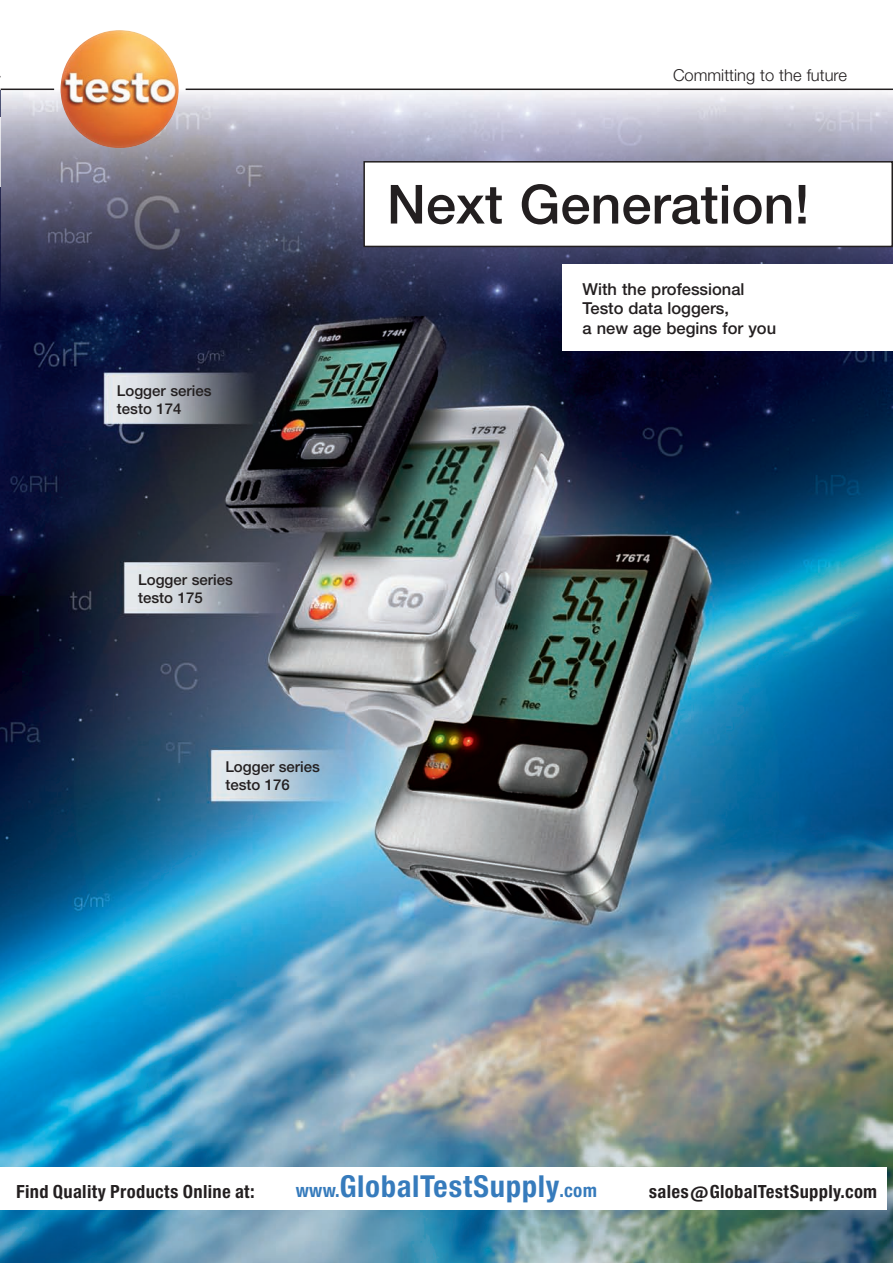
<style>
.page{position:relative;width:893px;height:1263px;background:#fff}
.page>*{position:absolute;margin:0;border:0;box-sizing:border-box;transform-origin:0 0}
.t1{font:500 54px "Helvetica Neue LT Com";color:#231f20}
.t2{font:28.95px "Europa Gro Nr 2 SBOP Bol Con";letter-spacing:.02em;color:#367bbc}
.t3{font:17.4px "Europa Gro Nr 2 SBOP Bol Con";letter-spacing:.02em;color:#231f20}
.t4{font:500 16.5px/19.8px "Helvetica Neue LT Com";color:#231f20}
.t5{font:300 16.5px "Helvetica Neue LT Com";color:#231f20}
.t6{font:500 15px/18px "Helvetica Neue LT Com";color:#231f20}
.s1{font-size:17.85px}
</style>
<div class="page">
<img style="left:0;top:30px;width:893px;height:1233px">
<div style="left:0;top:1167px;width:887px;height:42px;background:#fff"></div>
<p class="t5" style="left:673px;top:65px;width:175px">Committing to the future</p>
<h1 class="t1" style="left:387px;top:172px;width:424px">Next Generation!</h1>
<p class="t6" style="left:117px;top:381px;width:96px">Logger series testo 174</p>
<p class="t6" style="left:138px;top:570px;width:96px">Logger series testo 175</p>
<p class="t6" style="left:225px;top:757px;width:96px">Logger series testo 176</p>
<p class="t4" style="left:583px;top:279px;width:195px">With the professional<br>Testo data loggers,<br>a new age begins for you</p>
<p class="t3" style="left:16px;top:1181px;width:240px">Find Quality Products Online at:</p>
<h2 class="t2" style="left:296px;top:1169px;width:303px"><span class="s1">www.</span>GlobalTestSupply<span class="s1">.com</span></h2>
<p class="t3" style="left:649px;top:1181px;width:230px">sales@GlobalTestSupply.com</p>
</div>
